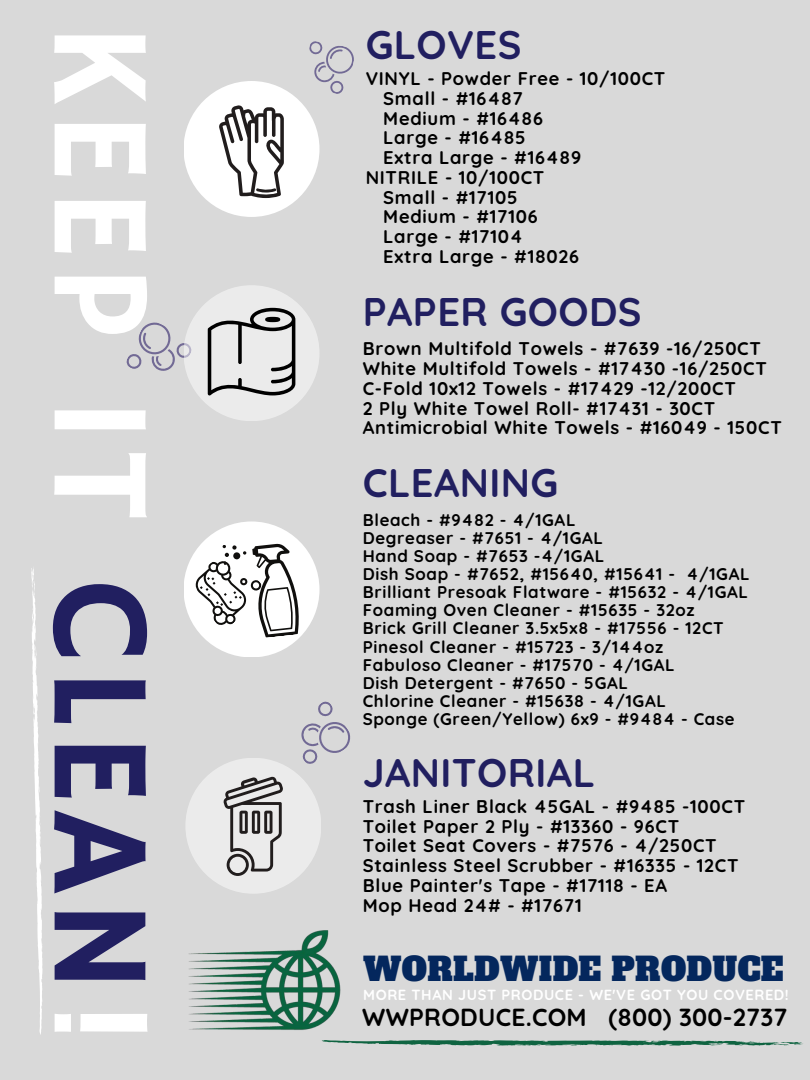
<style>
.page{position:relative;width:810px;height:1080px;background:#d9d9d9}
.page>*{position:absolute;margin:0;border:0;box-sizing:border-box;transform-origin:0 0}
.t1{font:139.81px "Hammersmith One";letter-spacing:.05em;color:#fff}
.t2{font:700 39.81px "Quicksand";letter-spacing:.01em;color:#211f60}
.t3{font:31.81px "Alfa Slab One";letter-spacing:.01em;color:#04275d}
.t4{font:700 24.56px "Quicksand";letter-spacing:.01em;color:#000}
.t5{font:700 18.31px "Quicksand";letter-spacing:.04em;color:#000}
.t6{font:700 16.88px "Quicksand";letter-spacing:.04em;color:#000}
.t7{font:700 14.56px "Quicksand";letter-spacing:.04em;color:#fff}
.s1{color:#211f60}
</style>
<div class="page">
<svg style="left:301px;top:701px;width:50px;height:63px"></svg>
<svg style="left:126px;top:321px;width:66px;height:52px"></svg>
<svg style="left:309px;top:41px;width:45px;height:53px"></svg>
<div style="left:184px;top:81px;width:135px;height:136px;background:#fff;border-radius:50%"></div>
<svg style="left:219px;top:105px;width:65px;height:93px"></svg>
<div style="left:184px;top:285px;width:135px;height:136px;background:#ebebeb;border-radius:50%"></div>
<svg style="left:208px;top:308px;width:87px;height:87px"></svg>
<div style="left:184px;top:521px;width:135px;height:136px;background:#fff;border-radius:50%"></div>
<svg style="left:184px;top:542px;width:119px;height:97px"></svg>
<div style="left:185px;top:758px;width:136px;height:136px;background:#ebebeb;border-radius:50%"></div>
<svg style="left:223px;top:777px;width:60px;height:99px"></svg>
<img style="left:188px;top:931px;width:153px;height:99px">
<svg style="left:31px;top:568px;width:12px;height:467px"></svg>
<svg style="left:322px;top:1040px;width:481px;height:6px"></svg>
<p class="t1" style="left:180px;top:24px;width:1024px;rotate:90deg">KEEP IT <span class="s1">CLEAN</span>!</p>
<p class="t2" style="left:366px;top:19px;width:157px">GLOVES</p>
<p class="t5" style="left:366px;top:67px;width:301px">VINYL - Powder Free - 10/100CT</p>
<p class="t5" style="left:383px;top:86px;width:141px">Small - #16487</p>
<p class="t5" style="left:383px;top:106px;width:161px">Medium - #16486</p>
<p class="t5" style="left:383px;top:126px;width:144px">Large - #16485</p>
<p class="t5" style="left:383px;top:146px;width:199px">Extra Large - #16489</p>
<p class="t5" style="left:366px;top:166px;width:180px">NITRILE - 10/100CT</p>
<p class="t5" style="left:383px;top:185px;width:136px">Small - #17105</p>
<p class="t5" style="left:383px;top:205px;width:156px">Medium - #17106</p>
<p class="t5" style="left:383px;top:225px;width:141px">Large - #17104</p>
<p class="t5" style="left:383px;top:245px;width:197px">Extra Large - #18026</p>
<p class="t2" style="left:363px;top:286px;width:281px">PAPER GOODS</p>
<p class="t5" style="left:363px;top:337px;width:400px">Brown Multifold Towels - #7639 -16/250CT</p>
<p class="t5" style="left:363px;top:357px;width:406px">White Multifold Towels - #17430 -16/250CT</p>
<p class="t5" style="left:363px;top:376px;width:375px">C-Fold 10x12 Towels - #17429 -12/200CT</p>
<p class="t5" style="left:363px;top:396px;width:354px">2 Ply White Towel Roll- #17431 - 30CT</p>
<p class="t5" style="left:363px;top:416px;width:421px">Antimicrobial White Towels - #16049 - 150CT</p>
<p class="t2" style="left:363px;top:457px;width:197px">CLEANING</p>
<p class="t6" style="left:363px;top:509px;width:214px">Bleach - #9482 - 4/1GAL</p>
<p class="t6" style="left:363px;top:527px;width:242px">Degreaser - #7651 - 4/1GAL</p>
<p class="t6" style="left:363px;top:545px;width:243px">Hand Soap - #7653 -4/1GAL</p>
<p class="t6" style="left:363px;top:563px;width:388px">Dish Soap - #7652, #15640, #15641 - 4/1GAL</p>
<p class="t6" style="left:363px;top:581px;width:387px">Brilliant Presoak Flatware - #15632 - 4/1GAL</p>
<p class="t6" style="left:363px;top:599px;width:333px">Foaming Oven Cleaner - #15635 - 32oz</p>
<p class="t6" style="left:363px;top:618px;width:363px">Brick Grill Cleaner 3.5x5x8 - #17556 - 12CT</p>
<p class="t6" style="left:363px;top:636px;width:302px">Pinesol Cleaner - #15723 - 3/144oz</p>
<p class="t6" style="left:363px;top:654px;width:314px">Fabuloso Cleaner - #17570 - 4/1GAL</p>
<p class="t6" style="left:363px;top:672px;width:267px">Dish Detergent - #7650 - 5GAL</p>
<p class="t6" style="left:363px;top:690px;width:305px">Chlorine Cleaner - #15638 - 4/1GAL</p>
<p class="t6" style="left:363px;top:708px;width:373px">Sponge (Green/Yellow) 6x9 - #9484 - Case</p>
<p class="t2" style="left:363px;top:747px;width:234px">JANITORIAL</p>
<p class="t5" style="left:363px;top:795px;width:384px">Trash Liner Black 45GAL - #9485 -100CT</p>
<p class="t5" style="left:363px;top:814px;width:318px">Toilet Paper 2 Ply - #13360 - 96CT</p>
<p class="t5" style="left:363px;top:834px;width:356px">Toilet Seat Covers - #7576 - 4/250CT</p>
<p class="t5" style="left:363px;top:854px;width:377px">Stainless Steel Scrubber - #16335 - 12CT</p>
<p class="t5" style="left:363px;top:874px;width:306px">Blue Painter's Tape - #17118 - EA</p>
<p class="t5" style="left:363px;top:893px;width:221px">Mop Head 24# - #17671</p>
<p class="t3" style="left:363px;top:948px;width:422px">WORLDWIDE PRODUCE</p>
<p class="t4" style="left:362px;top:1001px;width:427px">WWPRODUCE.COM (800) 300-2737</p>
<p class="t7" style="left:363px;top:985px;width:427px">MORE THAN JUST PRODUCE - WE'VE GOT YOU COVERED!</p>
</div>
